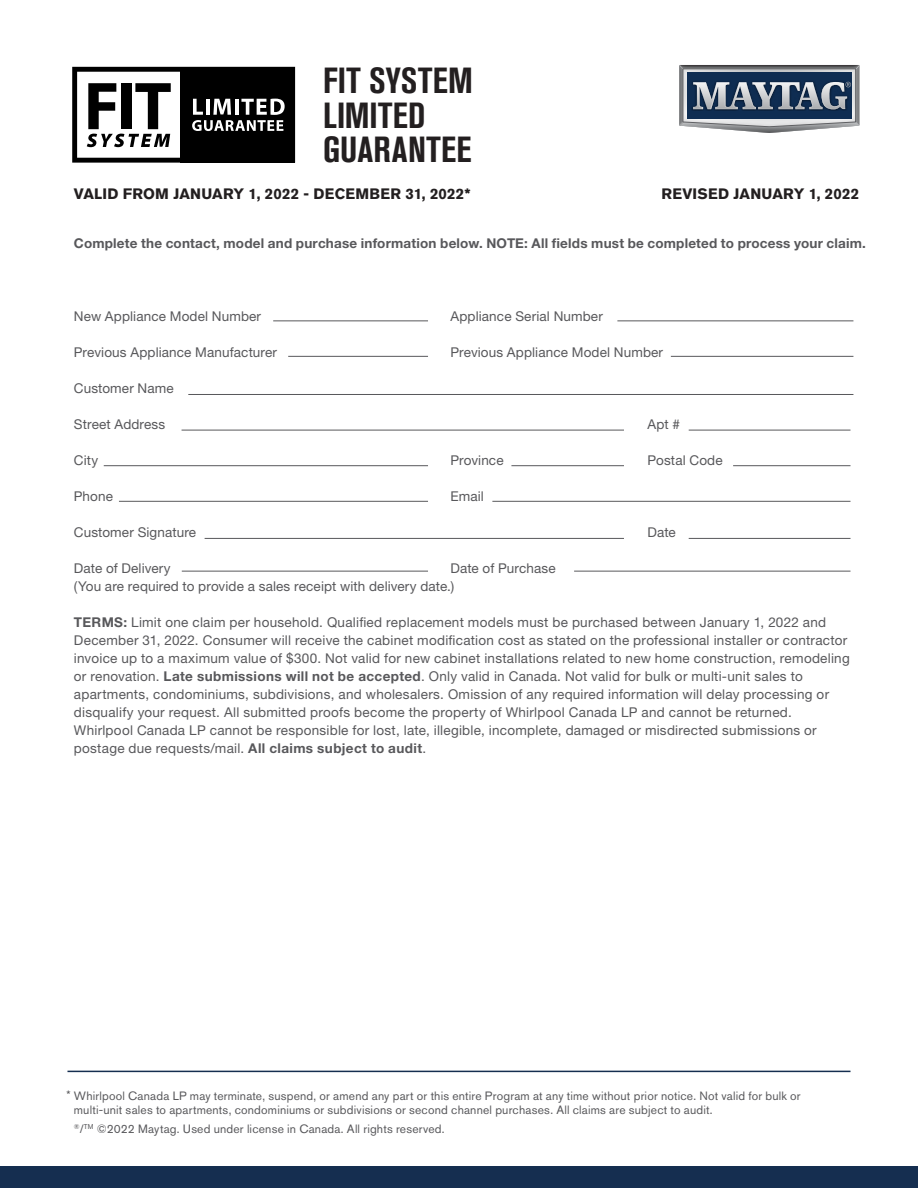
<style>
.page{position:relative;width:918px;height:1188px;background:#fff}
.page>*{position:absolute;margin:0;border:0;box-sizing:border-box;transform-origin:0 0}
.t1{font:700 condensed 36px/34.5px "Akzidenz Grotesk BE";letter-spacing:.01em;color:#231f20}
.t2{font:700 15px "Akzidenz Grotesk BE";letter-spacing:.015em;color:#231f20}
.t3{font:13.5px/18px "Helvetica Neue LT Pro";letter-spacing:.02em;color:#58585b}
.t4{font:700 13.5px "Helvetica Neue LT Pro";letter-spacing:.015em;color:#58585b}
.t5{font:12px/13.5px "Akzidenz Grotesk BE";letter-spacing:.015em;color:#58585b}
.s1{font-weight:700}
</style>
<div class="page">
<svg style="left:679px;top:65px;width:180px;height:68px;background:#6b7889"></svg>
<hr style="left:67px;top:1071px;width:784px;height:1px;background:#152e50">
<div style="left:0;top:1166px;width:918px;height:22px;background:#152e50"></div>
<hr style="left:273px;top:320px;width:155px;height:1px;background:#58585b">
<hr style="left:617px;top:320px;width:236px;height:1px;background:#58585b">
<hr style="left:288px;top:356px;width:140px;height:1px;background:#58585b">
<hr style="left:671px;top:356px;width:182px;height:1px;background:#58585b">
<hr style="left:188px;top:394px;width:665px;height:1px;background:#58585b">
<hr style="left:182px;top:430px;width:442px;height:1px;background:#58585b">
<hr style="left:511px;top:465px;width:113px;height:1px;background:#58585b">
<hr style="left:689px;top:430px;width:162px;height:1px;background:#58585b">
<hr style="left:205px;top:538px;width:419px;height:1px;background:#58585b">
<hr style="left:689px;top:538px;width:162px;height:1px;background:#58585b">
<hr style="left:104px;top:465px;width:324px;height:1px;background:#58585b">
<hr style="left:733px;top:465px;width:118px;height:1px;background:#58585b">
<hr style="left:119px;top:501px;width:309px;height:1px;background:#58585b">
<hr style="left:182px;top:571px;width:246px;height:1px;background:#58585b">
<hr style="left:492px;top:501px;width:359px;height:1px;background:#58585b">
<hr style="left:574px;top:571px;width:277px;height:1px;background:#58585b">
<svg style="left:72px;top:67px;width:223px;height:96px"></svg>
<h1 class="t1" style="left:323px;top:63px;width:151px">FIT SYSTEM<br>LIMITED<br>GUARANTEE</h1>
<p class="t2" style="left:74px;top:185px;width:398px">VALID FROM JANUARY 1, 2022 - DECEMBER 31, 2022*</p>
<p class="t2" style="left:661px;top:185px;width:199px">REVISED JANUARY 1, 2022</p>
<p class="t4" style="left:74px;top:235px;width:794px">Complete the contact, model and purchase information below. NOTE: All fields must be completed to process your claim.</p>
<p class="t3" style="left:74px;top:307px;width:189px">New Appliance Model Number</p>
<p class="t3" style="left:450px;top:307px;width:154px">Appliance Serial Number</p>
<p class="t3" style="left:74px;top:343px;width:205px">Previous Appliance Manufacturer</p>
<p class="t3" style="left:450px;top:343px;width:214px">Previous Appliance Model Number</p>
<p class="t3" style="left:74px;top:379px;width:101px">Customer Name</p>
<p class="t3" style="left:74px;top:415px;width:93px">Street Address</p>
<p class="t3" style="left:647px;top:415px;width:34px">Apt #</p>
<p class="t3" style="left:74px;top:451px;width:26px">City</p>
<p class="t3" style="left:450px;top:451px;width:55px">Province</p>
<p class="t3" style="left:647px;top:451px;width:77px">Postal Code</p>
<p class="t3" style="left:74px;top:487px;width:41px">Phone</p>
<p class="t3" style="left:450px;top:487px;width:35px">Email</p>
<p class="t3" style="left:74px;top:523px;width:124px">Customer Signature</p>
<p class="t3" style="left:648px;top:523px;width:30px">Date</p>
<p class="t3" style="left:74px;top:559px;width:98px">Date of Delivery</p>
<p class="t3" style="left:74px;top:559px;width:483px;text-indent:377px">Date of Purchase (You are required to provide a sales receipt with delivery date.)</p>
<p class="t3" style="left:74px;top:613px;width:777px"><span class="s1">TERMS:</span> Limit one claim per household. Qualified replacement models must be purchased between January 1, 2022 and December 31, 2022. Consumer will receive the cabinet modification cost as stated on the professional installer or contractor invoice up to a maximum value of $300. Not valid for new cabinet installations related to new home construction, remodeling or renovation. <span class="s1">Late submissions will not be accepted</span>. Only valid in Canada. Not valid for bulk or multi-unit sales to apartments, condominiums, subdivisions, and wholesalers. Omission of any required information will delay processing or disqualify your request. All submitted proofs become the property of Whirlpool Canada LP and cannot be returned.<br>Whirlpool Canada LP cannot be responsible for lost, late, illegible, incomplete, damaged or misdirected submissions or postage due requests/mail. <span class="s1">All claims subject to audit</span>.</p>
<p class="t5" style="left:67px;top:1088px;width:6px">*</p>
<p class="t5" style="left:74px;top:1089px;width:728px">Whirlpool Canada LP may terminate, suspend, or amend any part or this entire Program at any time without prior notice. Not valid for bulk or multi-unit sales to apartments, condominiums or subdivisions or second channel purchases. All claims are subject to audit.</p>
<p class="t5" style="left:74px;top:1122px;width:372px"><sup>®</sup>/<sup>TM</sup> ©2022 Maytag. Used under license in Canada. All rights reserved.</p>
</div>
